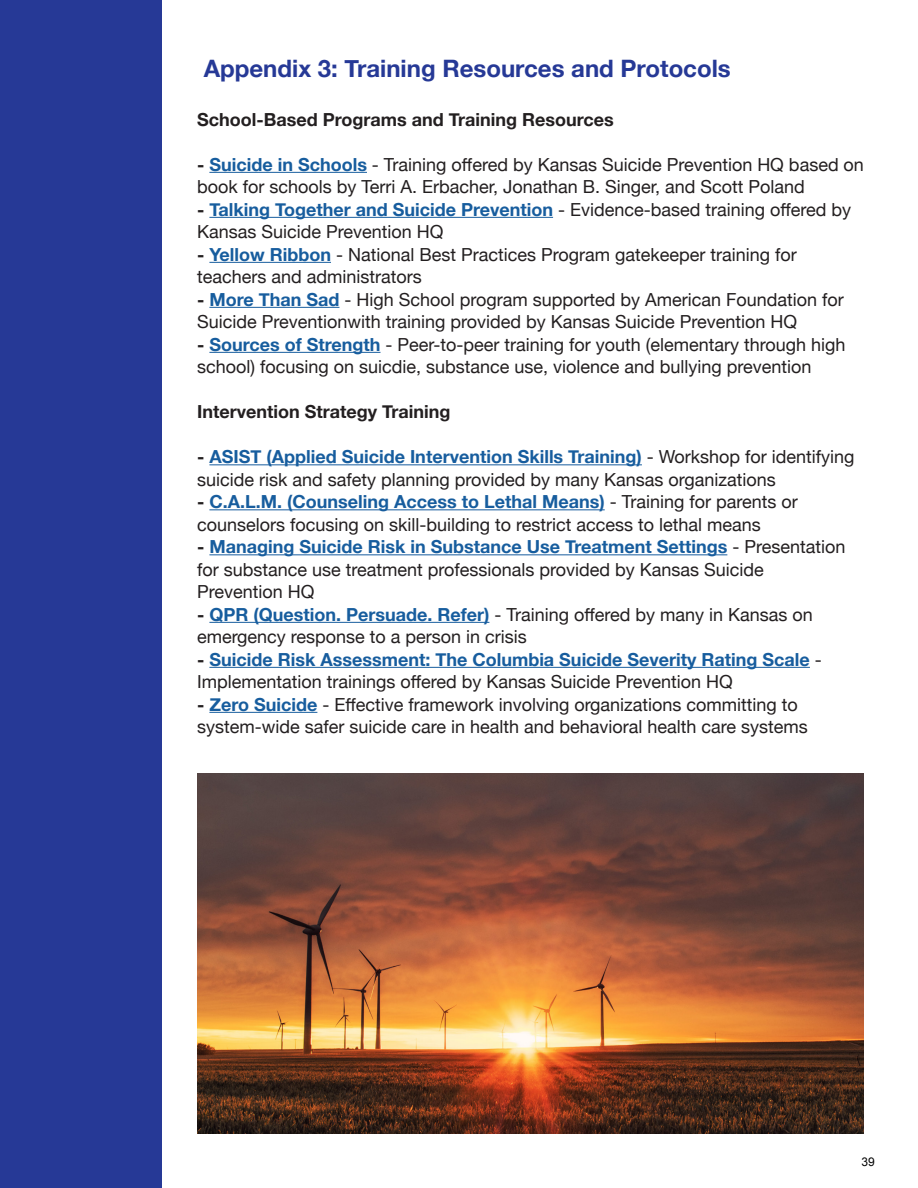
<style>
.page{position:relative;width:918px;height:1188px;background:#fff}
.page>*{position:absolute;margin:0;border:0;box-sizing:border-box;transform-origin:0 0}
.t1{font:700 24px "Helvetica Neue";color:#263996}
.t2{font:18px/22.5px "Helvetica Neue";color:#231f20}
.t3{font:700 18px "Helvetica Neue";color:#175d9e}
.t4{font:700 18px "Helvetica Neue";color:#231f20}
.t5{font:12px "Arial";color:#000}
.s1{font-weight:700}
.s2{font-weight:700;color:#175d9e}
.s3{color:#231f20}
.s4{font-weight:400;color:#231f20}
</style>
<div class="page">
<div style="left:0;top:0;width:162px;height:1188px;background:#263996"></div>
<hr style="left:209px;top:172px;width:158px;height:1px;background:#175d9e">
<hr style="left:209px;top:217px;width:344px;height:1px;background:#175d9e">
<hr style="left:209px;top:262px;width:122px;height:1px;background:#175d9e">
<hr style="left:209px;top:307px;width:130px;height:1px;background:#175d9e">
<hr style="left:209px;top:352px;width:171px;height:1px;background:#175d9e">
<hr style="left:209px;top:464px;width:433px;height:1px;background:#175d9e">
<hr style="left:209px;top:509px;width:396px;height:1px;background:#175d9e">
<hr style="left:209px;top:554px;width:518px;height:1px;background:#175d9e">
<hr style="left:209px;top:622px;width:280px;height:1px;background:#175d9e">
<hr style="left:209px;top:667px;width:601px;height:1px;background:#175d9e">
<hr style="left:209px;top:712px;width:108px;height:1px;background:#175d9e">
<img style="left:197px;top:773px;width:667px;height:361px">
<p class="t1" style="left:204px;top:50px;width:529px">Appendix 3: Training Resources and Protocols</p>
<p class="t4" style="left:197px;top:105px;width:418px">School-Based Programs and Training Resources</p>
<p class="t2" style="left:197px;top:154px;width:668px"><span class="s1">-</span> <span class="s2">Suicide in Schools</span> - Training offered by Kansas Suicide Prevention HQ based on book for schools by Terri A. Erbacher, Jonathan B. Singer, and Scott Poland</p>
<p class="t2" style="left:197px;top:199px;width:656px"><span class="s1">-</span> <span class="s2">Talking Together and Suicide Prevention</span> - Evidence-based training offered by<br>Kansas Suicide Prevention HQ</p>
<p class="t2" style="left:197px;top:244px;width:601px"><span class="s1">-</span> <span class="s2">Yellow Ribbon</span> - National Best Practices Program gatekeeper training for</p>
<p class="t2" style="left:197px;top:266px;width:226px">teachers and administrators</p>
<p class="t2" style="left:197px;top:289px;width:648px"><span class="s1">-</span> <span class="s2">More Than Sad</span> - High School program supported by American Foundation for<br>Suicide Preventionwith training provided by Kansas Suicide Prevention HQ</p>
<p class="t2" style="left:197px;top:334px;width:650px"><span class="s1">-</span> <span class="s2">Sources of Strength</span> - Peer-to-peer training for youth (elementary through high school) focusing on suicdie, substance use, violence and bullying prevention</p>
<p class="t4" style="left:197px;top:398px;width:255px">Intervention Strategy Training</p>
<p class="t2" style="left:197px;top:446px;width:659px"><span class="s1">-</span> <span class="s2">ASIST (Applied Suicide Intervention Skills Training)</span> - Workshop for identifying suicide risk and safety planning provided by many Kansas organizations</p>
<p class="t3" style="left:197px;top:488px;width:602px"><span class="s3">-</span> C.A.L.M. (Counseling Access to Lethal Means) <span class="s4">- Training for parents or</span></p>
<p class="t2" style="left:197px;top:514px;width:565px">counselors focusing on skill-building to restrict access to lethal means</p>
<p class="t2" style="left:197px;top:536px;width:650px"><span class="s1">-</span> <span class="s2">Managing Suicide Risk in Substance Use Treatment Settings</span> - Presentation for substance use treatment professionals provided by Kansas Suicide</p>
<p class="t2" style="left:197px;top:581px;width:119px">Prevention HQ</p>
<p class="t2" style="left:197px;top:604px;width:617px"><span class="s1">-</span> <span class="s2">QPR (Question. Persuade. Refer)</span> - Training offered by many in Kansas on</p>
<p class="t2" style="left:197px;top:626px;width:331px">emergency response to a person in crisis</p>
<p class="t3" style="left:197px;top:645px;width:626px"><span class="s3">-</span> Suicide Risk Assessment: The Columbia Suicide Severity Rating Scale <span class="s4">-</span></p>
<p class="t2" style="left:197px;top:671px;width:537px">Implementation trainings offered by Kansas Suicide Prevention HQ</p>
<p class="t2" style="left:197px;top:694px;width:602px"><span class="s1">-</span> <span class="s2">Zero Suicide</span> - Effective framework involving organizations committing to</p>
<p class="t2" style="left:197px;top:716px;width:612px">system-wide safer suicide care in health and behavioral health care systems</p>
<p class="t5" style="left:861px;top:1154px;width:15px">39</p>
</div>
